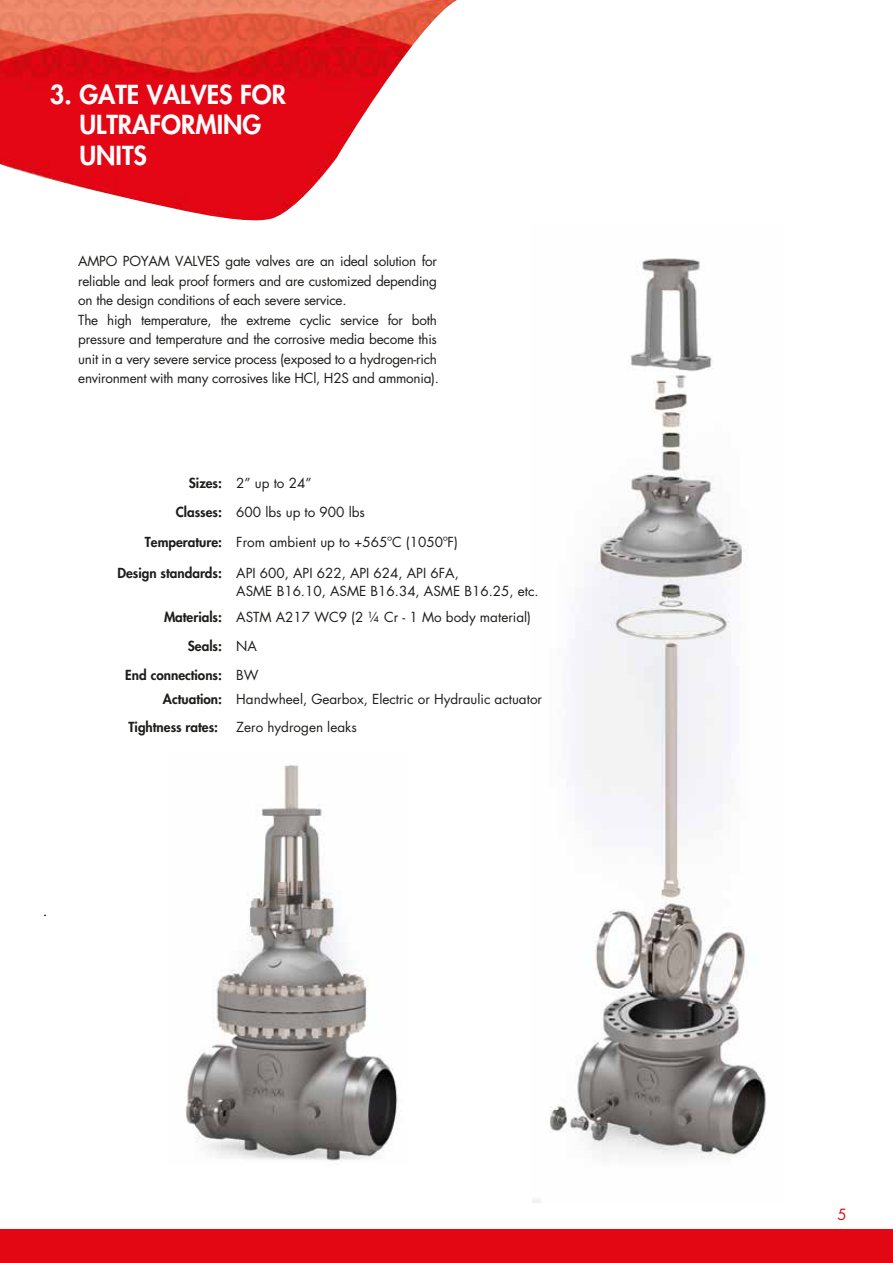
<style>
.page{position:relative;width:893px;height:1263px;background:#fff}
.page>*{position:absolute;margin:0;border:0;box-sizing:border-box;transform-origin:0 0}
.t1{font:800 25.5px/30.6px "Futura Std";color:#fff}
.t2{font:15px "Futura Std";color:#e30613}
.t3{font:13.5px/19.5px "Futura Std";letter-spacing:-.02em;color:#1d1d1b}
.t4{font:13.5px/29px "Futura Std";color:#1d1d1b}
.t5{font:800 13.5px "Futura Std";color:#1d1d1b}
.t6{font:500 12px "Helvetica Neue LT Pro";color:#1d1d1b}
.s1{font-weight:800}
.s2{font-weight:400}
</style>
<div class="page">
<img style="left:0;top:0;width:457px;height:221px">
<div style="left:0;top:1229px;width:893px;height:34px;background:#e30613"></div>
<img style="left:533px;top:258px;width:233px;height:944px">
<img style="left:186px;top:765px;width:212px;height:397px">
<h1 class="t1" style="left:79px;top:79px;width:208px;text-indent:-29px">3. GATE VALVES FOR<br>ULTRAFORMING<br>UNITS</h1>
<p class="t3" style="left:78px;top:251px;width:362px">AMPO POYAM VALVES gate valves are an ideal solution for reliable and leak proof formers and are customized depending on the design conditions of each severe service.<br>The high temperature, the extreme cyclic service for both pressure and temperature and the corrosive media become this unit in a very severe service process (exposed to a hydrogen-rich environment with many corrosives like HCl, H2S and ammonia).</p>
<p class="t3" style="left:189px;top:474px;width:124px"><span class="s1">Sizes:</span> 2” up to 24”</p>
<p class="t4" style="left:176px;top:498px;width:191px"><span class="s1">Classes:</span> 600 lbs up to 900 lbs</p>
<p class="t4" style="left:145px;top:528px;width:315px"><span class="s1">Temperature:</span> From ambient up to +565ºC (1050ºF)</p>
<p class="t5" style="left:117px;top:564px;width:106px">Design standards:</p>
<p class="t4" style="left:236px;top:564px;width:304px;line-height:18px">API 600, API 622, API 624, API 6FA,<br>ASME B16.10, ASME B16.34, ASME B16.25, etc.</p>
<p class="t4" style="left:188px;top:603px;width:345px;text-indent:-24px"><span class="s1">Materials:</span> ASTM A217 WC9 (2 ¼ Cr - 1 Mo body material)<br><span class="s1">Seals:</span> NA</p>
<p class="t5" style="left:125px;top:666px;width:135px">End connections: <span class="s2">BW</span></p>
<p class="t5" style="left:163px;top:691px;width:61px">Actuation:</p>
<p class="t4" style="left:236px;top:685px;width:307px">Handwheel, Gearbox, Electric or Hydraulic actuator</p>
<p class="t6" style="left:43px;top:907px;width:5px">·</p>
<p class="t5" style="left:129px;top:719px;width:91px">Tightness rates:</p>
<p class="t4" style="left:236px;top:713px;width:122px">Zero hydrogen leaks</p>
<p class="t2" style="left:838px;top:1205px;width:11px">5</p>
</div>
